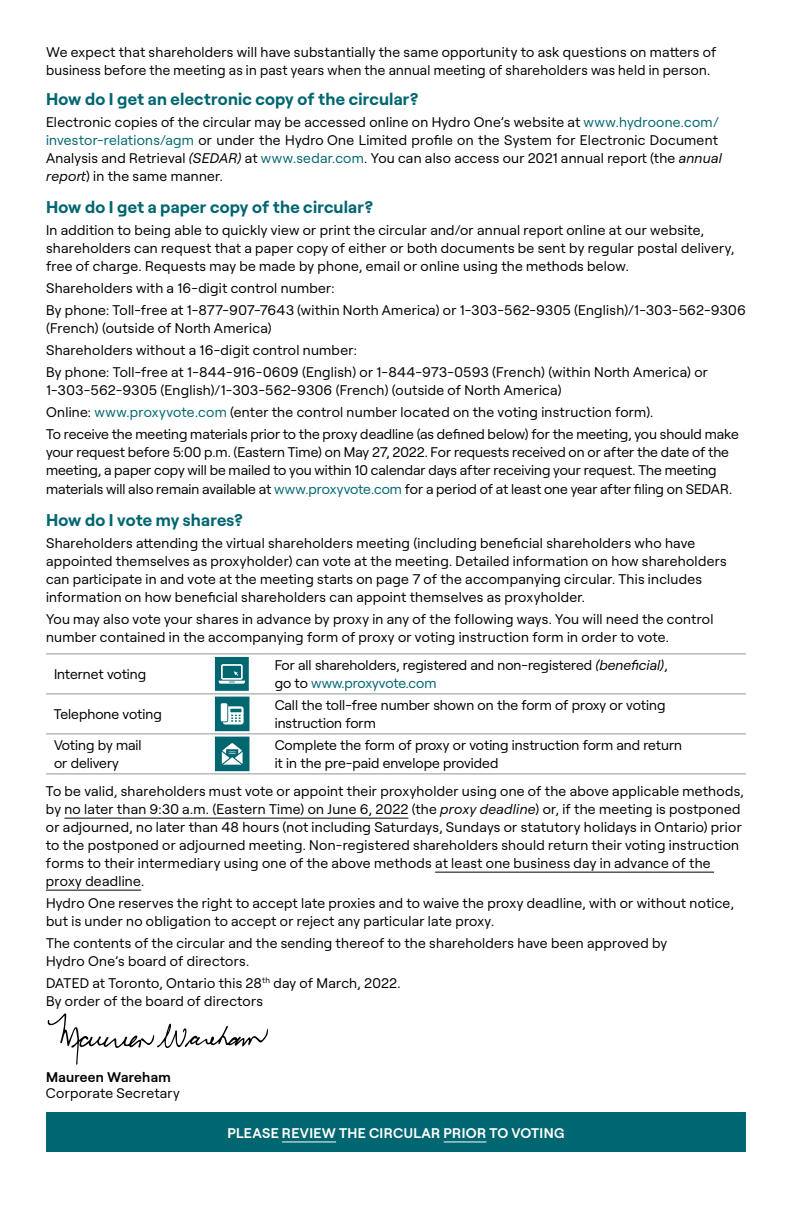
<style>
.page{position:relative;width:792px;height:1224px;background:#fff}
.page>*{position:absolute;margin:0;border:0;box-sizing:border-box;transform-origin:0 0}
.SUB_1_-_Teal{font:700 17px "Roobert";letter-spacing:.01em;color:#006670}
.BODY{font:700 17px "Roobert";letter-spacing:.01em;color:#006670}
.BODY-2{font:14px/18px "Roobert";letter-spacing:.02em;color:#000}
.BODY-3{font:14px/18.2px "Roobert";color:#000}
.TABLE_-_Body_SM__lef{font:14px/18px "Roobert";color:#000}
.TABLE_-_Body__left_a{font:14px/18px "Roobert";color:#000}
.BODY-4{font:600 14px "Roobert";letter-spacing:.025em;color:#fff}
.s1{color:#006670}
.s2{font-style:italic}
.s3{font-weight:600}
</style>
<div class="page">
<hr style="left:64px;top:818px;width:344px;height:1px;background:#000">
<hr style="left:435px;top:872px;width:279px;height:1px;background:#000">
<hr style="left:46px;top:890px;width:95px;height:1px;background:#000">
<hr style="left:46px;top:654px;width:161px;height:1px;background:#939598">
<hr style="left:207px;top:654px;width:60px;height:1px;background:#939598">
<hr style="left:267px;top:654px;width:479px;height:1px;background:#939598">
<hr style="left:46px;top:694px;width:161px;height:1px;background:#939598">
<hr style="left:207px;top:694px;width:60px;height:1px;background:#939598">
<hr style="left:267px;top:694px;width:479px;height:1px;background:#939598">
<hr style="left:46px;top:734px;width:161px;height:1px;background:#939598">
<hr style="left:207px;top:734px;width:60px;height:1px;background:#939598">
<hr style="left:267px;top:734px;width:479px;height:1px;background:#939598">
<hr style="left:46px;top:774px;width:161px;height:1px;background:#939598">
<hr style="left:207px;top:774px;width:60px;height:1px;background:#939598">
<hr style="left:267px;top:774px;width:479px;height:1px;background:#939598">
<svg style="left:215px;top:657px;width:34px;height:34px"></svg>
<svg style="left:215px;top:697px;width:34px;height:34px"></svg>
<svg style="left:215px;top:737px;width:34px;height:34px"></svg>
<svg style="left:47px;top:1013px;width:221px;height:52px"></svg>
<div style="left:46px;top:1113px;width:700px;height:39px;background:#006670"></div>
<hr style="left:282px;top:1142px;width:54px;height:1px;background:#fff">
<hr style="left:444px;top:1142px;width:42px;height:1px;background:#fff">
<p class="BODY-2" style="left:46px;top:42px;width:672px">We expect that shareholders will have substantially the same opportunity to ask questions on matters of business before the meeting as in past years when the annual meeting of shareholders was held in person.</p>
<p class="BODY" style="left:46px;top:86px;width:374px">How do I get an electronic copy of the circular?</p>
<p class="BODY-2" style="left:46px;top:112px;width:677px">Electronic copies of the circular may be accessed online on Hydro One’s website at <span class="s1">www.hydroone.com/ investor-relations/agm</span> or under the Hydro One Limited profile on the System for Electronic Document Analysis and Retrieval <span class="s2">(SEDAR)</span> at <span class="s1">www.sedar.com</span>. You can also access our 2021 annual report (the <span class="s2">annual report</span>) in the same manner.</p>
<p class="SUB_1_-_Teal" style="left:46px;top:194px;width:329px">How do I get a paper copy of the circular?</p>
<p class="BODY-2" style="left:46px;top:220px;width:690px">In addition to being able to quickly view or print the circular and/or annual report online at our website, shareholders can request that a paper copy of either or both documents be sent by regular postal delivery, free of charge. Requests may be made by phone, email or online using the methods below.</p>
<p class="BODY-2" style="left:46px;top:278px;width:290px">Shareholders with a 16-digit control number:</p>
<p class="BODY-2" style="left:46px;top:300px;width:701px">By phone: Toll-free at 1-877-907-7643 (within North America) or 1-303-562-9305 (English)/1-303-562-9306 (French) (outside of North America)</p>
<p class="BODY-2" style="left:46px;top:340px;width:312px">Shareholders without a 16-digit control number:</p>
<p class="BODY-2" style="left:46px;top:362px;width:664px">By phone: Toll-free at 1-844-916-0609 (English) or 1-844-973-0593 (French) (within North America) or<br>1-303-562-9305 (English)/1-303-562-9306 (French) (outside of North America)</p>
<p class="BODY-2" style="left:46px;top:402px;width:609px">Online: <span class="s1">www.proxyvote.com</span> (enter the control number located on the voting instruction form).</p>
<p class="BODY-3" style="left:46px;top:424px;width:694px">To receive the meeting materials prior to the proxy deadline (as defined below) for the meeting, you should make your request before 5:00 p.m. (Eastern Time) on May 27, 2022. For requests received on or after the date of the meeting, a paper copy will be mailed to you within 10 calendar days after receiving your request. The meeting materials will also remain available at <span class="s1">www.proxyvote.com</span> for a period of at least one year after filing on SEDAR.</p>
<p class="SUB_1_-_Teal" style="left:46px;top:506px;width:199px">How do I vote my shares?</p>
<p class="BODY-2" style="left:46px;top:533px;width:682px">Shareholders attending the virtual shareholders meeting (including beneficial shareholders who have appointed themselves as proxyholder) can vote at the meeting. Detailed information on how shareholders can participate in and vote at the meeting starts on page 7 of the accompanying circular. This includes information on how beneficial shareholders can appoint themselves as proxyholder.</p>
<p class="BODY-2" style="left:46px;top:609px;width:669px">You may also vote your shares in advance by proxy in any of the following ways. You will need the control number contained in the accompanying form of proxy or voting instruction form in order to vote.</p>
<p class="TABLE_-_Body__left_a" style="left:54px;top:664px;width:94px">Internet voting</p>
<p class="TABLE_-_Body_SM__lef" style="left:275px;top:655px;width:394px">For all shareholders, registered and non-registered <span class="s2">(beneficial)</span>, go to <span class="s1">www.proxyvote.com</span></p>
<p class="TABLE_-_Body__left_a" style="left:54px;top:704px;width:109px">Telephone voting</p>
<p class="TABLE_-_Body_SM__lef" style="left:275px;top:695px;width:392px">Call the toll-free number shown on the form of proxy or voting instruction form</p>
<p class="TABLE_-_Body__left_a" style="left:54px;top:735px;width:89px">Voting by mail or delivery</p>
<p class="TABLE_-_Body_SM__lef" style="left:275px;top:735px;width:409px">Complete the form of proxy or voting instruction form and return it in the pre-paid envelope provided</p>
<p class="BODY-2" style="left:46px;top:781px;width:699px">To be valid, shareholders must vote or appoint their proxyholder using one of the above applicable methods, by no later than 9:30 a.m. (Eastern Time) on June 6, 2022 (the <span class="s2">proxy deadline</span>) or, if the meeting is postponed or adjourned, no later than 48 hours (not including Saturdays, Sundays or statutory holidays in Ontario) prior to the postponed or adjourned meeting. Non-registered shareholders should return their voting instruction forms to their intermediary using one of the above methods at least one business day in advance of the proxy deadline.</p>
<p class="BODY-2" style="left:46px;top:893px;width:689px">Hydro One reserves the right to accept late proxies and to waive the proxy deadline, with or without notice, but is under no obligation to accept or reject any particular late proxy.</p>
<p class="BODY-2" style="left:46px;top:933px;width:623px">The contents of the circular and the sending thereof to the shareholders have been approved by<br>Hydro One’s board of directors.</p>
<p class="BODY-2" style="left:46px;top:973px;width:356px">DATED at Toronto, Ontario this 28<sup>th</sup> day of March, 2022.<br>By order of the board of directors</p>
<p class="BODY-2" style="left:46px;top:1068px;width:136px;line-height:16px"><span class="s3">Maureen Wareham<br></span>Corporate Secretary</p>
<p class="BODY-4" style="left:228px;top:1122px;width:338px">PLEASE REVIEW THE CIRCULAR PRIOR TO VOTING</p>
</div>
